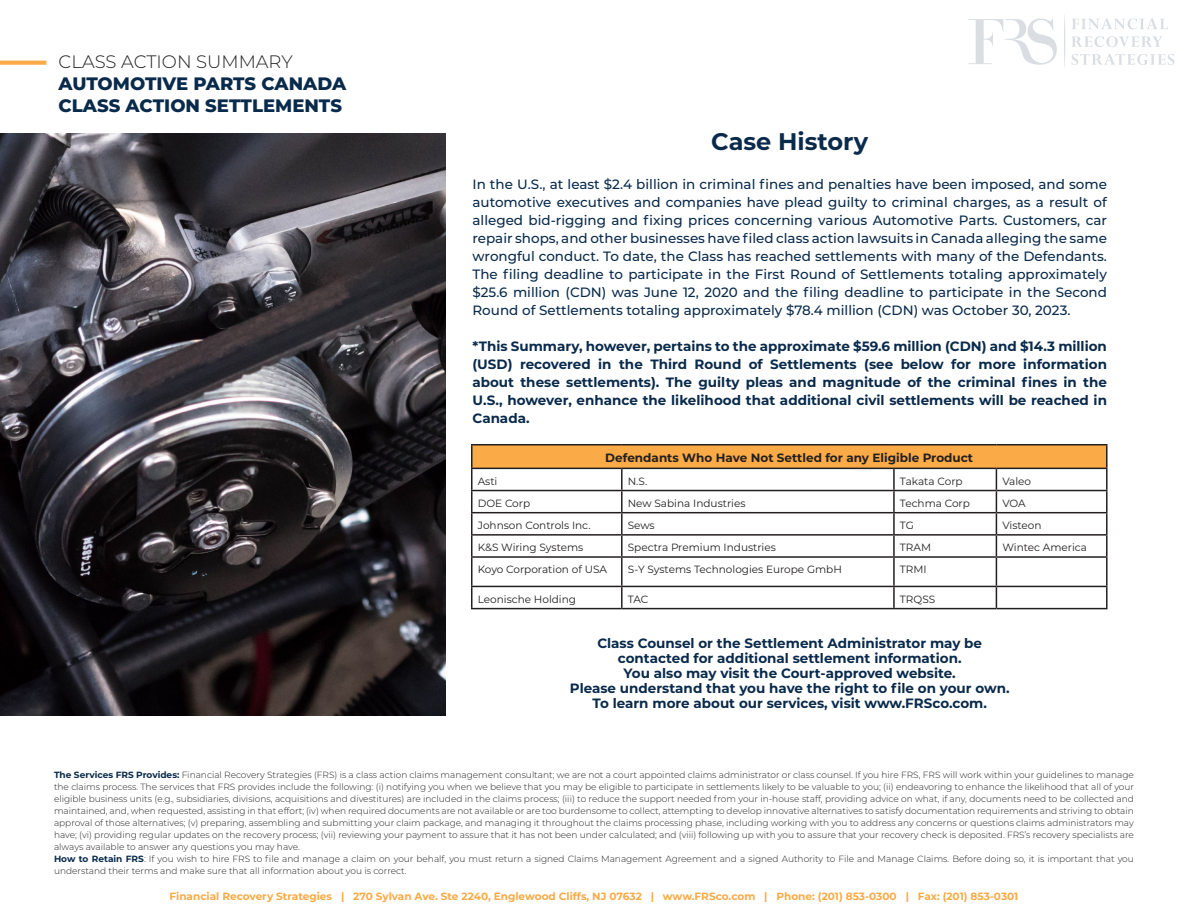
<style>
.page{position:relative;width:1188px;height:918px;background:#fff}
.page>*{position:absolute;margin:0;border:0;box-sizing:border-box;transform-origin:0 0}
.t1{font:700 24px "Montserrat";color:#092a4b}
.Title_03{font:800 18px "Montserrat";color:#092a4b}
.Title_03-2{font:300 18px "Montserrat";color:#231f20}
.t2{font:500 13.5px/18px "Montserrat";color:#092a4b;text-align:justify}
.t3{font:700 13.5px/18px "Montserrat";color:#092a4b;text-align:justify}
.t4{font:700 12px "Montserrat";color:#231f20}
.t5{font:10.5px "Montserrat";color:#231f20}
.t6{font:700 10.5px "Montserrat";color:#faaa46}
.t7{font:300 9px/12px "Montserrat";color:#231f20;text-align:justify}
.s1{font-weight:700;color:#092a4b}
</style>
<div class="page">
<img style="left:0;top:133px;width:446px;height:583px">
<svg style="left:969px;top:18px;width:88px;height:47px"></svg>
<svg style="left:1071px;top:18px;width:104px;height:47px"></svg>
<hr style="left:1065px;top:14px;width:1px;height:55px;background:#f6f7f8">
<svg style="left:1064px;top:15px;width:1px;height:52px"></svg>
<svg style="left:0;top:61px;width:46px;height:4px"></svg>
<div style="left:472px;top:445px;width:635px;height:23px;background:#faaa46"></div>
<hr style="left:471px;top:444px;width:151px;height:2px;background:#231f20">
<hr style="left:622px;top:444px;width:272px;height:2px;background:#231f20">
<hr style="left:894px;top:444px;width:102px;height:2px;background:#231f20">
<hr style="left:996px;top:444px;width:112px;height:2px;background:#231f20">
<hr style="left:1106px;top:445px;width:2px;height:23px;background:#231f20">
<hr style="left:471px;top:468px;width:151px;height:1px;background:#231f20">
<hr style="left:622px;top:468px;width:272px;height:1px;background:#231f20">
<hr style="left:621px;top:469px;width:2px;height:21px;background:#231f20">
<hr style="left:894px;top:468px;width:102px;height:1px;background:#231f20">
<hr style="left:893px;top:469px;width:2px;height:21px;background:#231f20">
<hr style="left:996px;top:468px;width:112px;height:1px;background:#231f20">
<hr style="left:1106px;top:469px;width:2px;height:21px;background:#231f20">
<hr style="left:471px;top:490px;width:151px;height:1px;background:#231f20">
<hr style="left:622px;top:490px;width:272px;height:1px;background:#231f20">
<hr style="left:621px;top:491px;width:2px;height:21px;background:#231f20">
<hr style="left:894px;top:490px;width:102px;height:1px;background:#231f20">
<hr style="left:893px;top:491px;width:2px;height:21px;background:#231f20">
<hr style="left:996px;top:490px;width:112px;height:1px;background:#231f20">
<hr style="left:1106px;top:491px;width:2px;height:21px;background:#231f20">
<hr style="left:471px;top:512px;width:151px;height:1px;background:#231f20">
<hr style="left:622px;top:512px;width:272px;height:1px;background:#231f20">
<hr style="left:621px;top:513px;width:2px;height:21px;background:#231f20">
<hr style="left:894px;top:512px;width:102px;height:1px;background:#231f20">
<hr style="left:893px;top:513px;width:2px;height:21px;background:#231f20">
<hr style="left:996px;top:512px;width:112px;height:1px;background:#231f20">
<hr style="left:1106px;top:513px;width:2px;height:21px;background:#231f20">
<hr style="left:471px;top:534px;width:151px;height:2px;background:#231f20">
<hr style="left:622px;top:534px;width:272px;height:2px;background:#231f20">
<hr style="left:621px;top:536px;width:2px;height:20px;background:#231f20">
<hr style="left:894px;top:534px;width:102px;height:2px;background:#231f20">
<hr style="left:893px;top:536px;width:2px;height:20px;background:#231f20">
<hr style="left:996px;top:534px;width:112px;height:2px;background:#231f20">
<hr style="left:1106px;top:536px;width:2px;height:20px;background:#231f20">
<hr style="left:471px;top:556px;width:151px;height:2px;background:#231f20">
<hr style="left:622px;top:556px;width:272px;height:2px;background:#231f20">
<hr style="left:621px;top:558px;width:2px;height:28px;background:#231f20">
<hr style="left:894px;top:556px;width:102px;height:2px;background:#231f20">
<hr style="left:893px;top:558px;width:2px;height:28px;background:#231f20">
<hr style="left:996px;top:556px;width:112px;height:2px;background:#231f20">
<hr style="left:1106px;top:558px;width:2px;height:28px;background:#231f20">
<hr style="left:471px;top:586px;width:151px;height:1px;background:#231f20">
<svg style="left:471px;top:445px;width:1px;height:163px"></svg>
<hr style="left:622px;top:586px;width:272px;height:1px;background:#231f20">
<hr style="left:621px;top:587px;width:2px;height:21px;background:#231f20">
<hr style="left:894px;top:586px;width:102px;height:1px;background:#231f20">
<hr style="left:893px;top:587px;width:2px;height:21px;background:#231f20">
<hr style="left:996px;top:586px;width:112px;height:1px;background:#231f20">
<svg style="left:996px;top:469px;width:1px;height:139px"></svg>
<hr style="left:1106px;top:587px;width:2px;height:21px;background:#231f20">
<hr style="left:471px;top:608px;width:151px;height:1px;background:#231f20">
<hr style="left:622px;top:608px;width:272px;height:1px;background:#231f20">
<hr style="left:894px;top:608px;width:102px;height:1px;background:#231f20">
<hr style="left:996px;top:608px;width:112px;height:1px;background:#231f20">
<p class="Title_03-2" style="left:59px;top:50px;width:236px">CLASS ACTION SUMMARY</p>
<p class="Title_03" style="left:59px;top:70px;width:289px">AUTOMOTIVE PARTS CANADA</p>
<p class="Title_03" style="left:59px;top:92px;width:285px">CLASS ACTION SETTLEMENTS</p>
<p class="t1" style="left:711px;top:124px;width:159px">Case History</p>
<p class="t2" style="left:472px;top:175px;width:636px">In the U.S., at least $2.4 billion in criminal fines and penalties have been imposed, and some automotive executives and companies have plead guilty to criminal charges, as a result of alleged bid-rigging and fixing prices concerning various Automotive Parts. Customers, car repair shops, and other businesses have filed class action lawsuits in Canada alleging the same wrongful conduct. To date, the Class has reached settlements with many of the Defendants.<br>The filing deadline to participate in the First Round of Settlements totaling approximately $25.6 million (CDN) was June 12, 2020 and the filing deadline to participate in the Second Round of Settlements totaling approximately $78.4 million (CDN) was October 30, 2023.</p>
<p class="t3" style="left:472px;top:336px;width:636px">*This Summary, however, pertains to the approximate $59.6 million (CDN) and $14.3 million (USD) recovered in the Third Round of Settlements (see below for more information about these settlements). The guilty pleas and magnitude of the criminal fines in the U.S., however, enhance the likelihood that additional civil settlements will be reached in Canada.</p>
<p class="t4" style="left:605px;top:449px;width:369px">Defendants Who Have Not Settled for any Eligible Product</p>
<p class="t5" style="left:478px;top:474px;width:21px">Asti</p>
<p class="t5" style="left:628px;top:474px;width:21px">N.S.</p>
<p class="t5" style="left:900px;top:474px;width:64px">Takata Corp</p>
<p class="t5" style="left:1002px;top:474px;width:30px">Valeo</p>
<p class="t5" style="left:478px;top:496px;width:54px">DOE Corp</p>
<p class="t5" style="left:628px;top:496px;width:119px">New Sabina Industries</p>
<p class="t5" style="left:900px;top:496px;width:71px">Techma Corp</p>
<p class="t5" style="left:1002px;top:496px;width:25px">VOA</p>
<p class="t5" style="left:478px;top:518px;width:114px">Johnson Controls Inc.</p>
<p class="t5" style="left:628px;top:518px;width:28px">Sews</p>
<p class="t5" style="left:900px;top:518px;width:16px">TG</p>
<p class="t5" style="left:1002px;top:518px;width:41px">Visteon</p>
<p class="t5" style="left:478px;top:540px;width:107px">K&amp;S Wiring Systems</p>
<p class="t5" style="left:628px;top:540px;width:150px">Spectra Premium Industries</p>
<p class="t5" style="left:900px;top:540px;width:33px">TRAM</p>
<p class="t5" style="left:1002px;top:540px;width:86px">Wintec America</p>
<p class="t5" style="left:478px;top:562px;width:131px">Koyo Corporation of USA</p>
<p class="t5" style="left:628px;top:562px;width:216px">S-Y Systems Technologies Europe GmbH</p>
<p class="t5" style="left:900px;top:562px;width:28px">TRMI</p>
<p class="t5" style="left:478px;top:592px;width:100px">Leonische Holding</p>
<p class="t5" style="left:628px;top:592px;width:22px">TAC</p>
<p class="t5" style="left:900px;top:592px;width:37px">TRQSS</p>
<p class="t3" style="left:597px;top:633px;width:386px">Class Counsel or the Settlement Administrator may be</p>
<p class="t3" style="left:618px;top:648px;width:345px">contacted for additional settlement information.</p>
<p class="t3" style="left:624px;top:663px;width:334px">You also may visit the Court-approved website.</p>
<p class="t3" style="left:570px;top:678px;width:441px">Please understand that you have the right to file on your own.</p>
<p class="t3" style="left:593px;top:693px;width:396px">To learn more about our services, visit www.FRSco.com.</p>
<p class="t7" style="left:54px;top:769px;width:1082px"><span class="s1">The Services FRS Provides:</span> Financial Recovery Strategies (FRS) is a class action claims management consultant; we are not a court appointed claims administrator or class counsel. If you hire FRS, FRS will work within your guidelines to manage the claims process. The services that FRS provides include the following: (i) notifying you when we believe that you may be eligible to participate in settlements likely to be valuable to you; (ii) endeavoring to enhance the likelihood that all of your eligible business units (e.g., subsidiaries, divisions, acquisitions and divestitures) are included in the claims process; (iii) to reduce the support needed from your in-house staff, providing advice on what, if any, documents need to be collected and maintained, and, when requested, assisting in that effort; (iv) when required documents are not available or are too burdensome to collect, attempting to develop innovative alternatives to satisfy documentation requirements and striving to obtain approval of those alternatives; (v) preparing, assembling and submitting your claim package, and managing it throughout the claims processing phase, including working with you to address any concerns or questions claims administrators may have; (vi) providing regular updates on the recovery process; (vii) reviewing your payment to assure that it has not been under calculated; and (viii) following up with you to assure that your recovery check is deposited. FRS’s recovery specialists are always available to answer any questions you may have.</p>
<p class="t7" style="left:54px;top:853px;width:1081px"><span class="s1">How to Retain FRS</span>: If you wish to hire FRS to file and manage a claim on your behalf, you must return a signed Claims Management Agreement and a signed Authority to File and Manage Claims. Before doing so, it is important that you understand their terms and make sure that all information about you is correct.</p>
<p class="t6" style="left:170px;top:888px;width:850px">Financial Recovery Strategies | 270 Sylvan Ave. Ste 2240, Englewood Cliffs, NJ 07632 | www.FRSco.com | Phone: (201) 853-0300 | Fax: (201) 853-0301</p>
</div>
